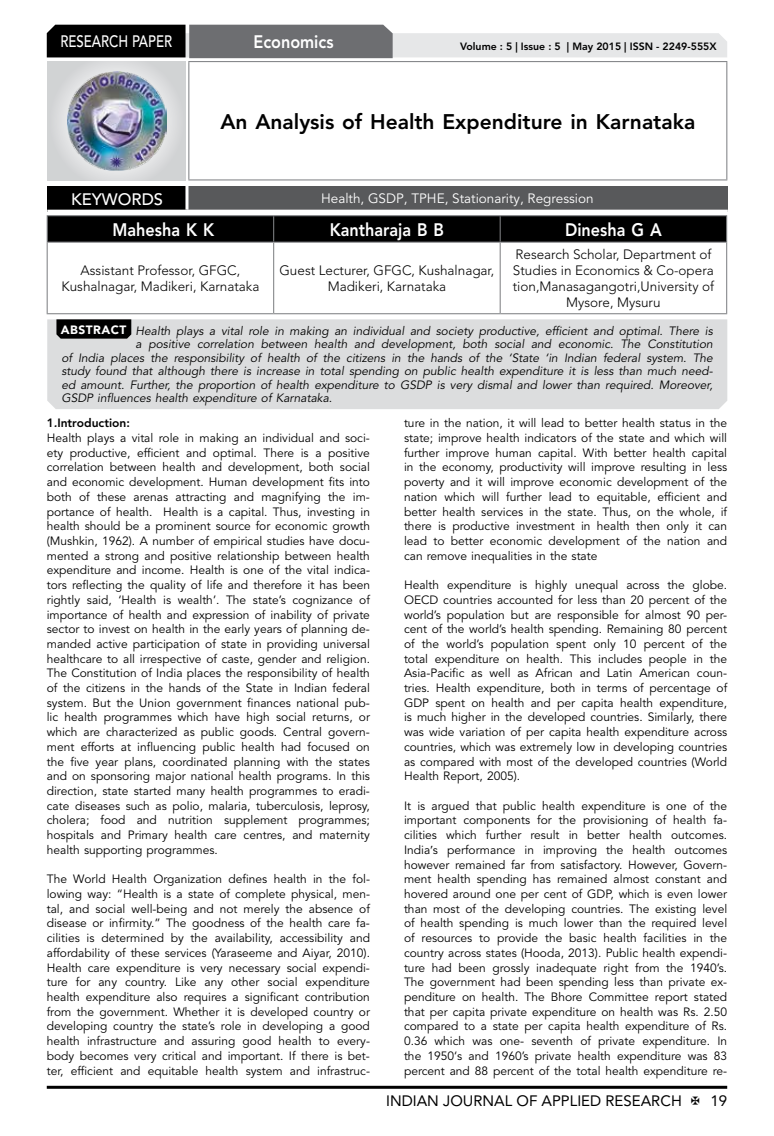
<style>
.page{position:relative;width:774px;height:1136px;background:#fff}
.page>*{position:absolute;margin:0;border:0;box-sizing:border-box;transform-origin:0 0}
.t1{font:800 21px "Avenir LT Std";color:#000}
.t2{font:800 18px "Avenir LT Std";color:#fff;scale:.9 1}
.t3{font:500 16.5px "Avenir LT Std";color:#fff;scale:.8 1}
.t4{font:500 16.5px "Avenir LT Std";color:#fff}
.t5{font:15px "Avenir LT Std";color:#000}
.t6{font:300 13.5px/16.2px "Avenir LT Std";color:#000;text-align:center}
.t7{font:13.5px "Avenir LT Std";color:#fff}
.t8{font:12px/14.7px "Avenir LT Std";color:#000;text-align:justify}
.t9{font:italic 12px "Avenir LT Std";color:#000}
.t10{font:800 10.5px "Avenir LT Std";color:#000}
.s1{font-weight:900;font-style:normal;color:#fff}
.s2{font-weight:800}
.s3{font-weight:800;font-style:italic}
.s4{font-family:"Times New Roman"}
</style>
<div class="page">
<hr style="left:47px;top:1085px;width:680px;height:3px;background:#000">
<div style="left:48px;top:62px;width:137px;height:118px;background:linear-gradient(to right,#d9dadb,#d9dadb)"></div>
<img style="left:68px;top:71px;width:99px;height:100px">
<svg style="left:47px;top:25px;width:680px;height:33px;background:#979899"></svg>
<hr style="left:188px;top:61px;width:539px;height:1px;background:#808285">
<hr style="left:188px;top:62px;width:1px;height:117px;background:#808285">
<hr style="left:726px;top:62px;width:1px;height:117px;background:#808285">
<hr style="left:188px;top:179px;width:539px;height:1px;background:#808285">
<hr style="left:47px;top:215px;width:227px;height:1px;background:#808285">
<hr style="left:274px;top:215px;width:226px;height:1px;background:#808285">
<hr style="left:500px;top:215px;width:227px;height:1px;background:#808285">
<div style="left:47px;top:216px;width:680px;height:25px;background:#000"></div>
<hr style="left:47px;top:241px;width:227px;height:2px;background:#808285">
<hr style="left:47px;top:243px;width:1px;height:70px;background:#808285">
<hr style="left:274px;top:241px;width:226px;height:2px;background:#808285">
<hr style="left:273px;top:243px;width:1px;height:70px;background:#808285">
<hr style="left:500px;top:241px;width:227px;height:2px;background:#808285">
<hr style="left:500px;top:243px;width:1px;height:70px;background:#808285">
<hr style="left:726px;top:243px;width:1px;height:70px;background:#808285">
<hr style="left:47px;top:313px;width:227px;height:1px;background:#808285">
<hr style="left:274px;top:313px;width:226px;height:1px;background:#808285">
<hr style="left:500px;top:313px;width:227px;height:1px;background:#808285">
<div style="left:47px;top:186px;width:140px;height:25px;background:#000"></div>
<div style="left:187px;top:186px;width:541px;height:25px;background:#58595b"></div>
<hr style="left:185px;top:186px;width:3px;height:24px;background:#fff">
<hr style="left:47px;top:210px;width:140px;height:3px;background:#fff">
<hr style="left:187px;top:210px;width:541px;height:3px;background:#fff">
<div style="left:47px;top:319px;width:680px;height:90px;background:#dcddde"></div>
<svg style="left:56px;top:319px;width:75px;height:19px"></svg>
<h3 class="t3" style="left:60px;top:32px;width:139px">RESEARCH PAPER</h3>
<h2 class="t2" style="left:253px;top:31px;width:90px">Economics</h2>
<p class="t10" style="left:460px;top:41px;width:258px">Volume : 5 | Issue : 5 | May 2015 | ISSN - 2249-555X</p>
<h1 class="t1" style="left:220px;top:109px;width:476px">An Analysis of Health Expenditure in Karnataka</h1>
<h3 class="t4" style="left:71px;top:189px;width:94px">KEYWORDS</h3>
<p class="t7" style="left:321px;top:190px;width:274px">Health, GSDP, TPHE, Stationarity, Regression</p>
<h2 class="t2" style="left:113px;top:219px;width:114px">Mahesha K K</h2>
<h2 class="t2" style="left:330px;top:219px;width:128px">Kantharaja B B</h2>
<h2 class="t2" style="left:565px;top:219px;width:109px">Dinesha G A</h2>
<p class="t6" style="left:62px;top:262px;width:199px">Assistant Professor, GFGC,<br>Kushalnagar, Madikeri, Karnataka</p>
<p class="t6" style="left:279px;top:262px;width:216px">Guest Lecturer, GFGC, Kushalnagar,<br>Madikeri, Karnataka</p>
<p class="t6" style="left:513px;top:246px;width:203px">Research Scholar, Department of<br>Studies in Economics &amp; Co-opera tion,Manasagangotri,University of<br>Mysore, Mysuru</p>
<p class="t9" style="left:61px;top:323px;width:654px"><span class="s1">ABSTRACT</span> Health plays a vital role in making an individual and society productive, efficient and optimal. There is</p>
<p class="t9" style="left:136px;top:337px;width:579px">a positive correlation between health and development, both social and economic. The Constitution</p>
<p class="t9" style="left:61px;top:350px;width:653px">of India places the responsibility of health of the citizens in the hands of the ‘State ‘in Indian federal system. The</p>
<p class="t9" style="left:61px;top:364px;width:653px">study found that although there is increase in total spending on public health expenditure it is less than much need-</p>
<p class="t9" style="left:61px;top:377px;width:653px">ed amount. Further, the proportion of health expenditure to GSDP is very dismal and lower than required. Moreover,</p>
<p class="t9" style="left:61px;top:391px;width:272px">GSDP influences health expenditure of Karnataka.</p>
<p class="t8" style="left:47px;top:416px;width:325px;text-align:left"><span class="s2">1</span><span class="s3">.</span><span class="s2">Introduction:<br></span>Health plays a vital role in making an individual and soci&shy;ety productive, efficient and optimal. There is a positive correlation between health and development, both social and economic development. Human development fits into both of these arenas attracting and magnifying the im&shy;portance of health. Health is a capital. Thus, investing in health should be a prominent source for economic growth (Mushkin, 1962). A number of empirical studies have docu&shy;mented a strong and positive relationship between health expenditure and income. Health is one of the vital indica&shy;tors reflecting the quality of life and therefore it has been rightly said, ‘Health is wealth’. The state’s cognizance of importance of health and expression of inability of private sector to invest on health in the early years of planning de&shy;manded active participation of state in providing universal healthcare to all irrespective of caste, gender and religion.<br>The Constitution of India places the responsibility of health of the citizens in the hands of the State in Indian federal system. But the Union government finances national pub&shy;lic health programmes which have high social returns, or which are characterized as public goods. Central govern&shy;ment efforts at influencing public health had focused on the five year plans, coordinated planning with the states and on sponsoring major national health programs. In this direction, state started many health programmes to eradi&shy;cate diseases such as polio, malaria, tuberculosis, leprosy, cholera; food and nutrition supplement programmes; hospitals and Primary health care centres, and maternity health supporting programmes.</p>
<p class="t8" style="left:47px;top:872px;width:325px">The World Health Organization defines health in the fol&shy;lowing way: “Health is a state of complete physical, men&shy;tal, and social well-being and not merely the absence of disease or infirmity.” The goodness of the health care fa&shy;cilities is determined by the availability, accessibility and affordability of these services (Yaraseeme and Aiyar, 2010).<br>Health care expenditure is very necessary social expendi&shy;ture for any country. Like any other social expenditure health expenditure also requires a significant contribution from the government. Whether it is developed country or developing country the state’s role in developing a good health infrastructure and assuring good health to every&shy;body becomes very critical and important. If there is bet&shy;ter, efficient and equitable health system and infrastruc-</p>
<p class="t8" style="left:404px;top:416px;width:325px">ture in the nation, it will lead to better health status in the state; improve health indicators of the state and which will further improve human capital. With better health capital in the economy, productivity will improve resulting in less poverty and it will improve economic development of the nation which will further lead to equitable, efficient and better health services in the state. Thus, on the whole, if there is productive investment in health then only it can lead to better economic development of the nation and can remove inequalities in the state</p>
<p class="t8" style="left:404px;top:578px;width:325px">Health expenditure is highly unequal across the globe.<br>OECD countries accounted for less than 20 percent of the world’s population but are responsible for almost 90 per&shy;cent of the world’s health spending. Remaining 80 percent of the world’s population spent only 10 percent of the total expenditure on health. This includes people in the Asia-Pacific as well as African and Latin American coun&shy;tries. Health expenditure, both in terms of percentage of GDP spent on health and per capita health expenditure, is much higher in the developed countries. Similarly, there was wide variation of per capita health expenditure across countries, which was extremely low in developing countries as compared with most of the developed countries (World Health Report, 2005).</p>
<p class="t8" style="left:404px;top:798px;width:325px">It is argued that public health expenditure is one of the important components for the provisioning of health fa&shy;cilities which further result in better health outcomes.<br>India<span class="s4">ʹ</span>s performance in improving the health outcomes however remained far from satisfactory. However, Govern&shy;ment health spending has remained almost constant and hovered around one per cent of GDP, which is even lower than most of the developing countries. The existing level of health spending is much lower than the required level of resources to provide the basic health facilities in the country across states (Hooda, 2013). Public health expendi&shy;ture had been grossly inadequate right from the 1940’s.<br>The government had been spending less than private ex&shy;penditure on health. The Bhore Committee report stated that per capita private expenditure on health was Rs. 2.50 compared to a state per capita health expenditure of Rs.<br>0.36 which was one- seventh of private expenditure. In the 1950‘s and 1960’s private health expenditure was 83 percent and 88 percent of the total health expenditure re-</p>
<p class="t5" style="left:386px;top:1091px;width:297px">INDIAN JOURNAL OF APPLIED RESEARCH</p>
<p class="t5" style="left:710px;top:1091px;width:18px">19</p>
</div>
